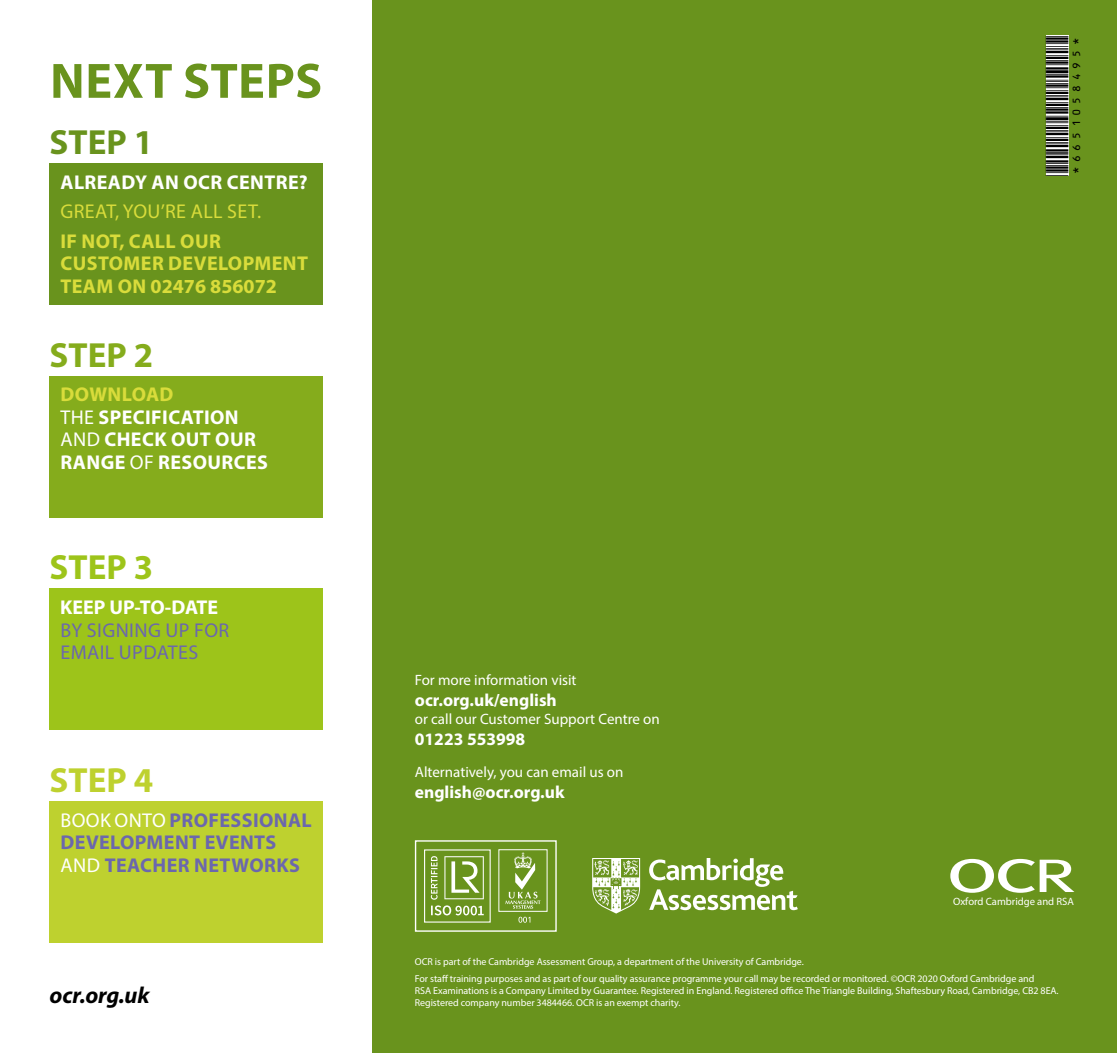
<style>
.page{position:relative;width:1117px;height:1053px;background:#fff}
.page>*{position:absolute;margin:0;border:0;box-sizing:border-box;transform-origin:0 0}
.Qualificaton_Header{font:700 50px "Myriad Pro";letter-spacing:.015em;color:#69931d}
.t1{font:700 35px "Myriad Pro";color:#69931d}
.t2{font:700 35px "Myriad Pro";color:#85ac1c}
.t3{font:700 35px "Myriad Pro";color:#9dc41a}
.t4{font:700 35px "Myriad Pro";color:#bed12f}
.t5{font:italic 700 23.12px "Myriad Pro";letter-spacing:-.01em;color:#000}
.t6{font:700 20px/22.5px "Myriad Pro";letter-spacing:.02em;color:#fff}
.t7{font:700 20px/22.5px "Myriad Pro";letter-spacing:.02em;color:#6b67ad}
.t8{font:700 20px/22.5px "Myriad Pro";letter-spacing:.02em;color:#d9dc3b}
.t9{font:20px/22.5px "Myriad Pro";letter-spacing:.02em;color:#6b67ad}
.t10{font:20px "Myriad Pro";letter-spacing:.02em;color:#d9dc3b}
.t11{font:700 17.5px "Myriad Pro";color:#fff}
.t12{font:15px "Myriad Pro";color:#fff}
.Barcode{font:15px "BC39 Short HR";color:#000}
.t13{font:10.62px "Myriad Pro";color:#fff}
.Company_Details{font:10px/12px "Myriad Pro";letter-spacing:-.005em;color:#fff}
.s1{color:#d9dc3b}
.s2{font-weight:400}
.s3{font-weight:700;color:#fff}
.s4{font-weight:400;color:#fff}
</style>
<div class="page">
<div style="left:372px;top:0;width:744px;height:1052px;background:#69931d"></div>
<svg style="left:518px;top:916px;width:12px;height:6px"></svg>
<svg style="left:505px;top:852px;width:35px;height:56px"></svg>
<svg style="left:431px;top:856px;width:6px;height:43px"></svg>
<svg style="left:431px;top:905px;width:52px;height:10px"></svg>
<svg style="left:444px;top:856px;width:39px;height:43px"></svg>
<svg style="left:950px;top:858px;width:124px;height:34px"></svg>
<svg style="left:649px;top:858px;width:148px;height:52px"></svg>
<svg style="left:592px;top:858px;width:48px;height:55px"></svg>
<div style="left:1045px;top:35px;width:23px;height:141px;background:#fff"></div>
<div style="left:50px;top:588px;width:272px;height:142px;background:#9dc41a"></div>
<div style="left:50px;top:163px;width:272px;height:142px;background:#69931d"></div>
<div style="left:50px;top:376px;width:272px;height:141px;background:#85ac1c"></div>
<div style="left:50px;top:801px;width:272px;height:142px;background:#bed12f"></div>
<p class="Qualificaton_Header" style="left:50px;top:48px;width:273px">NEXT STEPS</p>
<p class="t1" style="left:50px;top:119px;width:105px">STEP 1</p>
<p class="t6" style="left:60px;top:170px;width:249px">ALREADY AN OCR CENTRE?</p>
<p class="t10" style="left:60px;top:199px;width:202px">GREAT, YOU’RE ALL SET.</p>
<p class="t8" style="left:60px;top:229px;width:249px">IF NOT, CALL OUR<br>CUSTOMER DEVELOPMENT<br>TEAM ON 02476 856072</p>
<p class="t2" style="left:50px;top:332px;width:105px">STEP 2</p>
<p class="t6" style="left:60px;top:383px;width:209px"><span class="s1">DOWNLOAD<br></span><span class="s2">THE</span> SPECIFICATION<br><span class="s2">AND</span> CHECK OUT OUR<br>RANGE <span class="s2">OF</span> RESOURCES</p>
<p class="t3" style="left:50px;top:544px;width:105px">STEP 3</p>
<p class="t9" style="left:60px;top:596px;width:170px"><span class="s3">KEEP UP-TO-DATE<br></span>BY SIGNING UP FOR<br>EMAIL UPDATES</p>
<p class="t4" style="left:50px;top:757px;width:105px">STEP 4</p>
<p class="t7" style="left:60px;top:808px;width:253px"><span class="s4">BOOK ONTO</span> PROFESSIONAL<br>DEVELOPMENT EVENTS<br><span class="s4">AND</span> TEACHER NETWORKS</p>
<p class="t5" style="left:50px;top:980px;width:101px">ocr.org.uk</p>
<p class="t12" style="left:415px;top:670px;width:163px">For more information visit</p>
<p class="t11" style="left:415px;top:688px;width:143px">ocr.org.uk/english</p>
<p class="t12" style="left:415px;top:709px;width:246px">or call our Customer Support Centre on</p>
<p class="t11" style="left:415px;top:727px;width:112px">01223 553998</p>
<p class="t12" style="left:415px;top:763px;width:210px">Alternatively, you can email us on</p>
<p class="t11" style="left:415px;top:781px;width:151px">english@ocr.org.uk</p>
<p class="Barcode" style="left:1054px;top:176px;width:142px;rotate:-90deg">*6651058495*</p>
<p class="t13" style="left:952px;top:895px;width:122px">Oxford Cambridge and RSA</p>
<p class="Company_Details" style="left:415px;top:955px;width:390px">OCR is part of the Cambridge Assessment Group, a department of the University of Cambridge.</p>
<p class="Company_Details" style="left:415px;top:972px;width:645px">For staff training purposes and as part of our quality assurance programme your call may be recorded or monitored. ©OCR 2020 Oxford Cambridge and<br>RSA Examinations is a Company Limited by Guarantee. Registered in England. Registered office The Triangle Building, Shaftesbury Road, Cambridge, CB2 8EA.<br>Registered company number 3484466. OCR is an exempt charity.</p>
</div>
